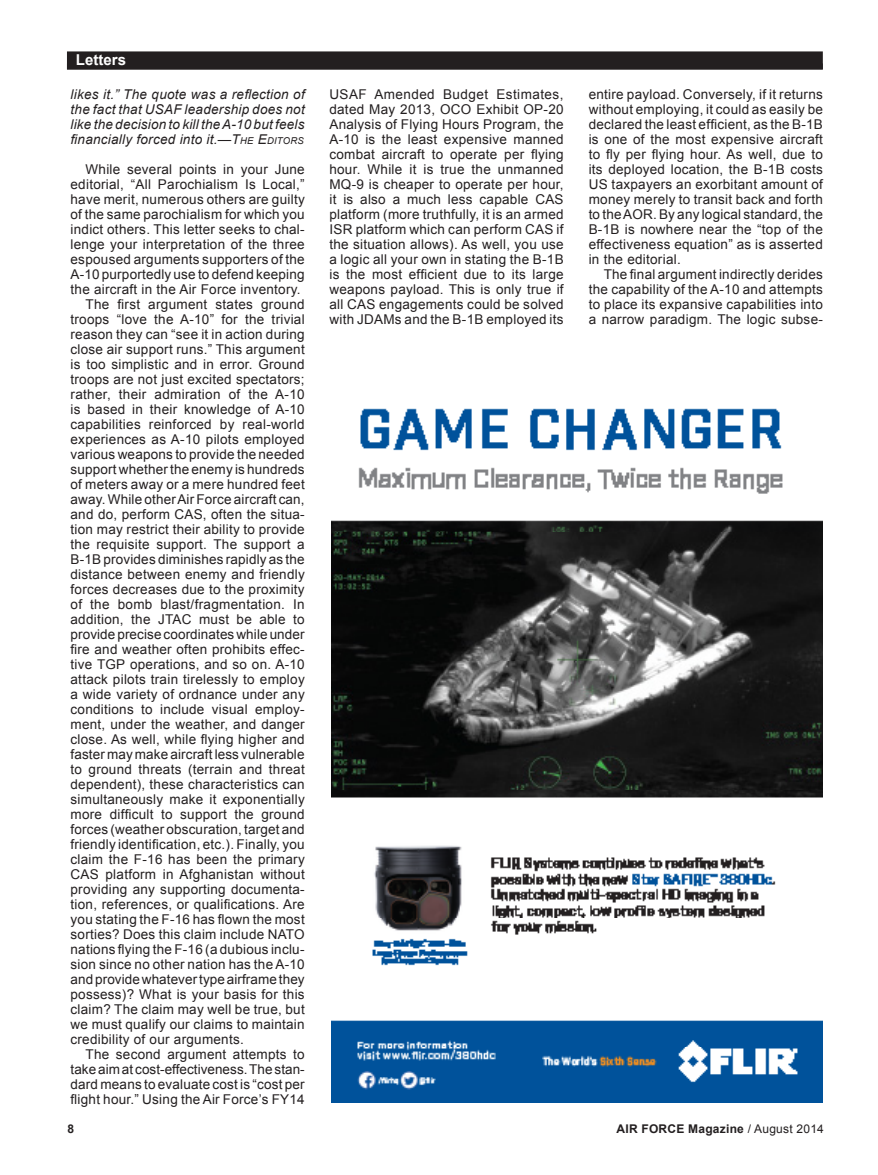
<style>
.page{position:relative;width:878px;height:1175px;background:#fff}
.page>*{position:absolute;margin:0;border:0;box-sizing:border-box;transform-origin:0 0}
.Dept_Bar_Sm_Head{font:700 15px "Arial";color:#fff}
.Body_Text{font:13.5px/15px "Arial";letter-spacing:.02em;color:#231f20;text-align:justify}
.Editor_Note{font:italic 13.5px/15px "Arial";letter-spacing:.015em;color:#231f20;text-align:justify}
.t1{font:700 12px "Arial";letter-spacing:.02em;color:#231f20}
.s1{font-size:9.45px}
.s2{font-weight:400}
</style>
<div class="page">
<img style="left:331px;top:408px;width:491px;height:695px">
<div style="left:67px;top:51px;width:755px;height:18px;background:#231f20"></div>
<p class="Dept_Bar_Sm_Head" style="left:76px;top:51px;width:52px">Letters</p>
<p class="Editor_Note" style="left:70px;top:87px;width:236px">likes it.” The quote was a reflection of the fact that USAF leadership does not like the decision to kill the A-10 but feels financially forced into it.—T<span class="s1">HE</span> E<span class="s1">DITORS</span></p>
<p class="Body_Text" style="left:70px;top:162px;width:236px;text-indent:15px">While several points in your June editorial, “All Parochialism Is Local,” have merit, numerous others are guilty of the same parochialism for which you indict others. This letter seeks to chal&shy;lenge your interpretation of the three espoused arguments supporters of the A-10 purportedly use to defend keeping the aircraft in the Air Force inventory.</p>
<p class="Body_Text" style="left:70px;top:297px;width:236px;text-indent:15px">The first argument states ground troops “love the A-10” for the trivial reason they can “see it in action during close air support runs.” This argument is too simplistic and in error. Ground troops are not just excited spectators; rather, their admiration of the A-10 is based in their knowledge of A-10 capabilities reinforced by real-world experiences as A-10 pilots employed various weapons to provide the needed support whether the enemy is hundreds of meters away or a mere hundred feet away. While other Air Force aircraft can, and do, perform CAS, often the situa&shy;tion may restrict their ability to provide the requisite support. The support a B-1B provides diminishes rapidly as the distance between enemy and friendly forces decreases due to the proximity of the bomb blast/fragmentation. In addition, the JTAC must be able to provide precise coordinates while under fire and weather often prohibits effec&shy;tive TGP operations, and so on. A-10 attack pilots train tirelessly to employ a wide variety of ordnance under any conditions to include visual employ&shy;ment, under the weather, and danger close. As well, while flying higher and faster may make aircraft less vulnerable to ground threats (terrain and threat dependent), these characteristics can simultaneously make it exponentially more difficult to support the ground forces (weather obscuration, target and friendly identification, etc.). Finally, you claim the F-16 has been the primary CAS platform in Afghanistan without providing any supporting documenta&shy;tion, references, or qualifications. Are you stating the F-16 has flown the most sorties? Does this claim include NATO nations flying the F-16 (a dubious inclu&shy;sion since no other nation has the A-10 and provide whatever type airframe they possess)? What is your basis for this claim? The claim may well be true, but we must qualify our claims to maintain credibility of our arguments.</p>
<p class="Body_Text" style="left:70px;top:1047px;width:236px;text-indent:15px">The second argument attempts to take aim at cost-effectiveness. The stan&shy;dard means to evaluate cost is “cost per flight hour.” Using the Air Force’s FY14</p>
<p class="Body_Text" style="left:329px;top:87px;width:236px">USAF Amended Budget Estimates, dated May 2013, OCO Exhibit OP-20<br>Analysis of Flying Hours Program, the A-10 is the least expensive manned combat aircraft to operate per flying hour. While it is true the unmanned MQ-9 is cheaper to operate per hour, it is also a much less capable CAS platform (more truthfully, it is an armed ISR platform which can perform CAS if the situation allows). As well, you use a logic all your own in stating the B-1B is the most efficient due to its large weapons payload. This is only true if all CAS engagements could be solved with JDAMs and the B-1B employed its</p>
<p class="Body_Text" style="left:588px;top:87px;width:236px">entire payload. Conversely, if it returns without employing, it could as easily be declared the least efficient, as the B-1B is one of the most expensive aircraft to fly per flying hour. As well, due to its deployed location, the B-1B costs US taxpayers an exorbitant amount of money merely to transit back and forth to the AOR. By any logical standard, the B-1B is nowhere near the “top of the effectiveness equation” as is asserted in the editorial.</p>
<p class="Body_Text" style="left:588px;top:267px;width:236px;text-indent:15px">The final argument indirectly derides the capability of the A-10 and attempts to place its expansive capabilities into a narrow paradigm. The logic subse-</p>
<p class="t1" style="left:68px;top:1121px;width:8px">8</p>
<p class="t1" style="left:616px;top:1121px;width:209px">AIR FORCE Magazine <span class="s2">/ August 2014</span></p>
</div>
